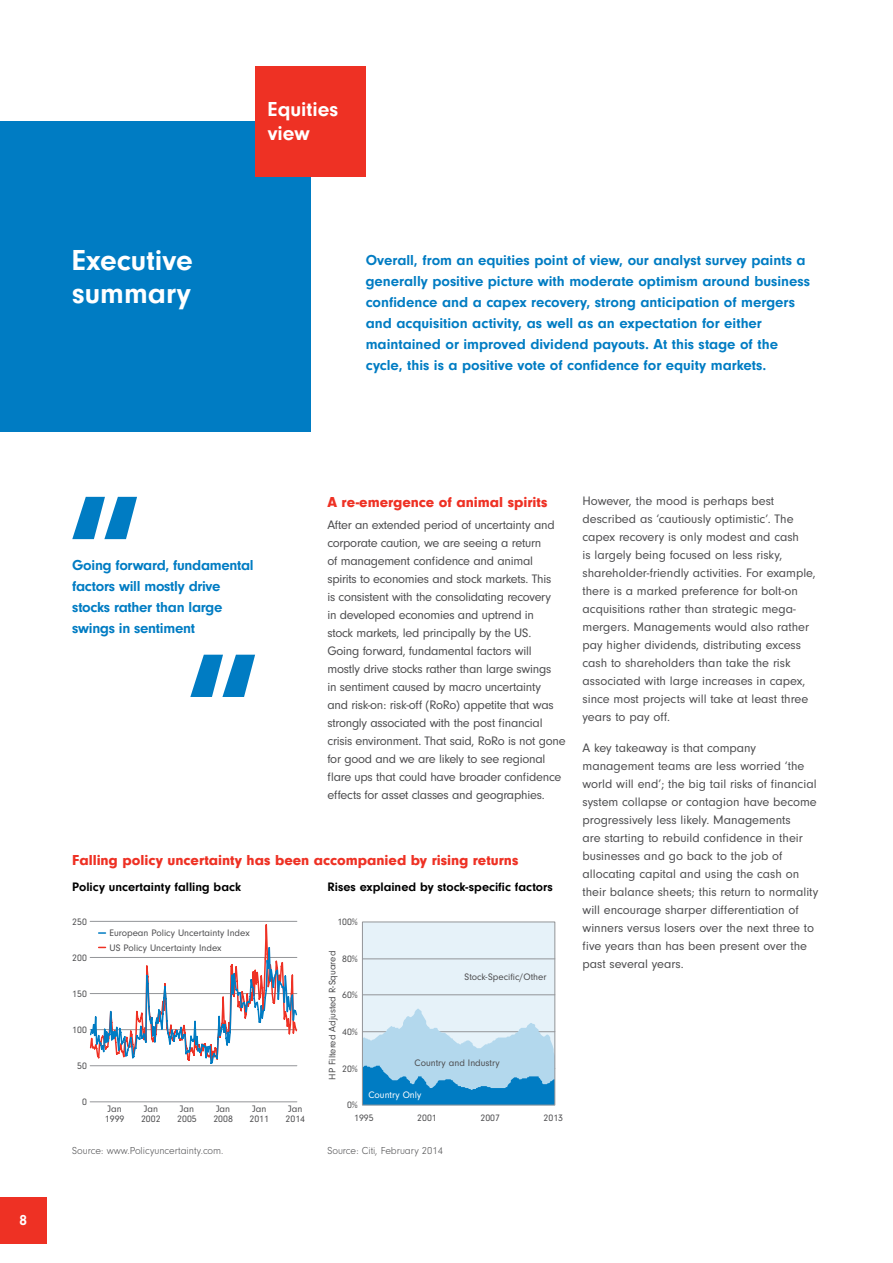
<style>
.page{position:relative;width:893px;height:1263px;background:#fff}
.page>*{position:absolute;margin:0;border:0;box-sizing:border-box;transform-origin:0 0}
.t1{font:700 30px/33px "Neuzeit Gro";color:#fff}
.t2{font:700 21px/24px "Neuzeit Gro";color:#fff}
.t3{font:700 15px/21px "Neuzeit Gro";color:#007cc3}
.t4{font:900 15px "Neuzeit Gro";color:#ee3124}
.t5{font:700 15px/21px "Neuzeit Gro";letter-spacing:-.02em;color:#007cc3}
.t6{font:700 15px "Neuzeit Gro";color:#fff}
.t7{font:12.75px/18px "Neuzeit Gro";letter-spacing:-.01em;color:#4d4d4f}
.t8{font:700 12.75px "Neuzeit Gro";color:#000}
.t9{font:300 10.5px "Neuzeit Gro";color:#4d4d4f}
.t10{font:9.75px/9.8px "Neuzeit Gro";color:#4d4d4f}
.t11{font:9.75px "Neuzeit Gro";color:#fff}
</style>
<div class="page">
<div style="left:0;top:1197px;width:47px;height:47px;background:#ee3124"></div>
<div style="left:0;top:121px;width:310px;height:311px;background:#007cc3"></div>
<div style="left:255px;top:66px;width:111px;height:110px;background:#ee3124"></div>
<hr style="left:90px;top:1101px;width:207px;height:1px;background:#939598">
<hr style="left:90px;top:1065px;width:207px;height:1px;background:#939598">
<hr style="left:90px;top:921px;width:207px;height:1px;background:#939598">
<svg style="left:89px;top:924px;width:209px;height:140px"></svg>
<div style="left:362px;top:922px;width:193px;height:183px;background:#e6f2f9"></div>
<hr style="left:362px;top:994px;width:193px;height:1px;background:#939598">
<hr style="left:362px;top:958px;width:193px;height:1px;background:#939598">
<svg style="left:364px;top:1008px;width:189px;height:95px"></svg>
<div style="left:362px;top:922px;width:193px;height:183px;border:1px solid #939598"></div>
<svg style="left:72px;top:497px;width:65px;height:42px"></svg>
<svg style="left:190px;top:655px;width:65px;height:42px"></svg>
<h1 class="t1" style="left:72px;top:244px;width:122px">Executive summary</h1>
<h2 class="t2" style="left:268px;top:97px;width:72px">Equities view</h2>
<p class="t3" style="left:366px;top:250px;width:446px">Overall, from an equities point of view, our analyst survey paints a generally positive picture with moderate optimism around business confidence and a capex recovery, strong anticipation of mergers and acquisition activity, as well as an expectation for either maintained or improved dividend payouts. At this stage of the cycle, this is a positive vote of confidence for equity markets.</p>
<p class="t6" style="left:20px;top:1212px;width:9px">8</p>
<p class="t5" style="left:72px;top:555px;width:183px">Going forward, fundamental factors will mostly drive stocks rather than large swings in sentiment</p>
<p class="t4" style="left:327px;top:493px;width:222px">A re-emergence of animal spirits</p>
<p class="t7" style="left:327px;top:516px;width:240px">After an extended period of uncertainty and corporate caution, we are seeing a return<br>of management confidence and animal<br>spirits to economies and stock markets. This<br>is consistent with the consolidating recovery<br>in developed economies and uptrend in<br>stock markets, led principally by the US.<br>Going forward, fundamental factors will mostly drive stocks rather than large swings<br>in sentiment caused by macro uncertainty<br>and risk-on: risk-off (RoRo) appetite that was strongly associated with the post financial crisis environment. That said, RoRo is not gone for good and we are likely to see regional flare ups that could have broader confidence effects for asset classes and geographies.</p>
<p class="t4" style="left:72px;top:852px;width:448px">Falling policy uncertainty has been accompanied by rising returns</p>
<p class="t8" style="left:72px;top:880px;width:170px">Policy uncertainty falling back</p>
<p class="t8" style="left:327px;top:880px;width:227px">Rises explained by stock-specific factors</p>
<p class="t10" style="left:72px;top:917px;width:16px">250</p>
<p class="t10" style="left:337px;top:917px;width:22px">100%</p>
<p class="t10" style="left:72px;top:953px;width:16px">200</p>
<p class="t10" style="left:72px;top:989px;width:16px">150</p>
<p class="t10" style="left:72px;top:1025px;width:16px">100</p>
<p class="t10" style="left:77px;top:1061px;width:11px">50</p>
<p class="t10" style="left:109px;top:926px;width:142px;line-height:14.4px">European Policy Uncertainty Index<br>US Policy Uncertainty Index</p>
<p class="t10" style="left:328px;top:1079px;width:130px;rotate:-90deg">HP Filtered Adjusted R-Squared</p>
<p class="t10" style="left:342px;top:954px;width:17px">80%</p>
<p class="t10" style="left:342px;top:990px;width:17px">60%</p>
<p class="t10" style="left:342px;top:1027px;width:17px">40%</p>
<p class="t10" style="left:342px;top:1064px;width:17px">20%</p>
<p class="t10" style="left:464px;top:972px;width:83px">Stock-Specific/Other</p>
<p class="t10" style="left:415px;top:1058px;width:87px">Country and Industry</p>
<p class="t10" style="left:82px;top:1097px;width:6px">0</p>
<p class="t10" style="left:105px;top:1104px;width:21px">Jan<br>1999</p>
<p class="t10" style="left:141px;top:1104px;width:21px">Jan<br>2002</p>
<p class="t10" style="left:177px;top:1104px;width:21px">Jan<br>2005</p>
<p class="t10" style="left:213px;top:1104px;width:21px">Jan<br>2008</p>
<p class="t10" style="left:249px;top:1104px;width:21px">Jan<br>2011</p>
<p class="t10" style="left:286px;top:1104px;width:21px">Jan<br>2014</p>
<p class="t10" style="left:347px;top:1100px;width:12px">0%</p>
<p class="t11" style="left:368px;top:1090px;width:54px">Country Only</p>
<p class="t10" style="left:354px;top:1113px;width:21px">1995</p>
<p class="t10" style="left:417px;top:1113px;width:21px">2001</p>
<p class="t10" style="left:480px;top:1113px;width:21px">2007</p>
<p class="t10" style="left:544px;top:1113px;width:21px">2013</p>
<p class="t9" style="left:72px;top:1144px;width:153px">Source: www.Policyuncertainty.com.</p>
<p class="t9" style="left:327px;top:1144px;width:117px">Source: Citi, February 2014</p>
<p class="t7" style="left:583px;top:492px;width:235px">However, the mood is perhaps best described as ‘cautiously optimistic’. The capex recovery is only modest and cash<br>is largely being focused on less risky, shareholder-friendly activities. For example, there is a marked preference for bolt-on acquisitions rather than strategic mega&shy;mergers. Managements would also rather pay higher dividends, distributing excess cash to shareholders than take the risk associated with large increases in capex, since most projects will take at least three years to pay off.</p>
<p class="t7" style="left:583px;top:739px;width:237px">A key takeaway is that company management teams are less worried ‘the world will end’; the big tail risks of financial system collapse or contagion have become progressively less likely. Managements<br>are starting to rebuild confidence in their businesses and go back to the job of allocating capital and using the cash on their balance sheets; this return to normality will encourage sharper differentiation of winners versus losers over the next three to five years than has been present over the past several years.</p>
</div>
